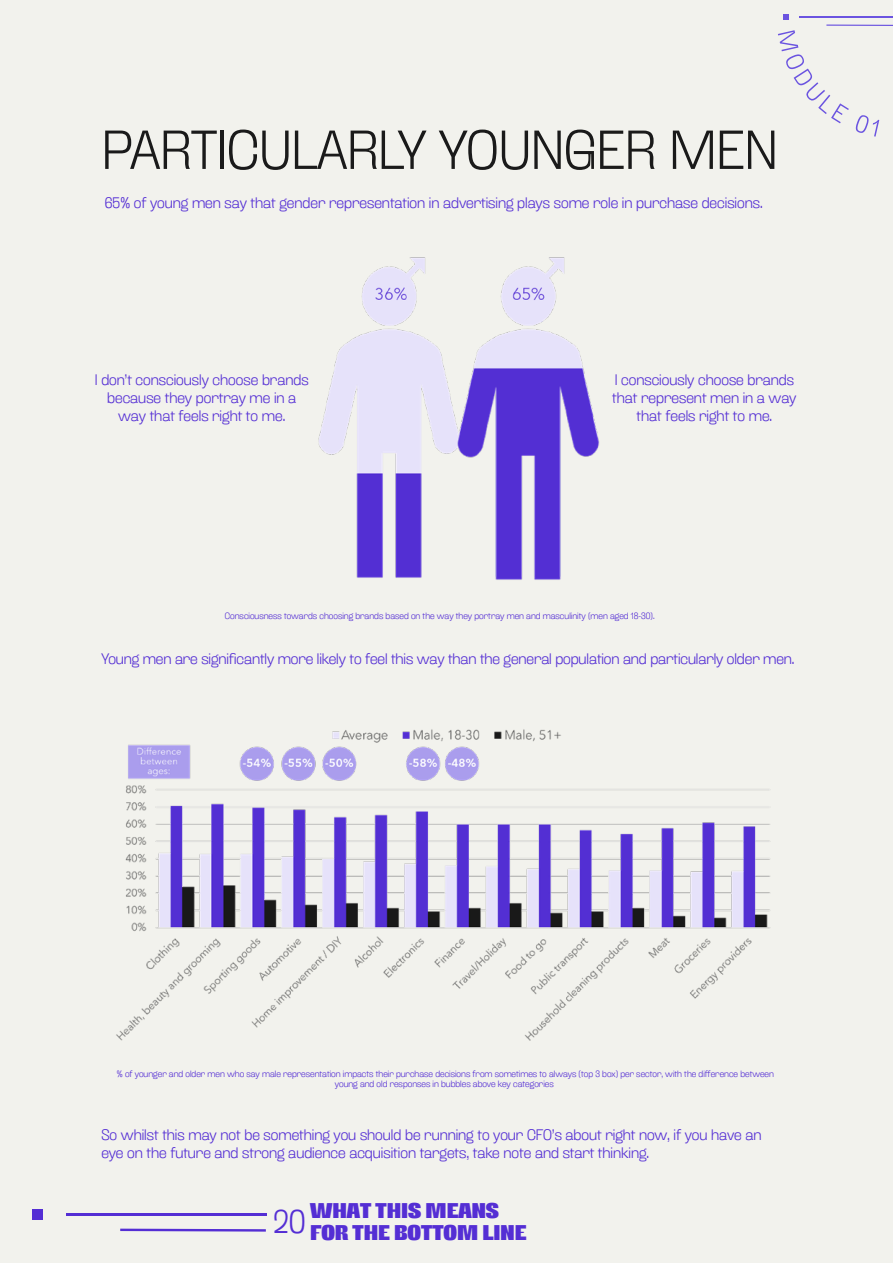
<style>
.page{position:relative;width:893px;height:1263px;background:#f2f2ed}
.page>*{position:absolute;margin:0;border:0;box-sizing:border-box;transform-origin:0 0}
.t1{font:300 54px "Antipoda";color:#1a1a1a}
.t2{font:300 32.25px "Antipoda";color:#542ed4}
.t3{font:900 condensed 21px/22.5px "Antipoda";color:#542ed4}
.t4{font:300 15px/18px "Antipoda";color:#542ed4;text-align:center}
.t5{font:300 9px/10.8px "Antipoda";color:#542ed4;text-align:center}
</style>
<div class="page">
<div style="left:32px;top:1209px;width:10px;height:10px;background:#542ed4"></div>
<hr style="left:66px;top:1213px;width:200px;height:2px;background:#542ed4">
<svg style="left:120px;top:1228px;width:146px;height:3px"></svg>
<svg style="left:778px;top:30px;width:71px;height:93px"></svg>
<svg style="left:856px;top:115px;width:23px;height:22px"></svg>
<svg style="left:783px;top:15px;width:5px;height:5px"></svg>
<hr style="left:800px;top:17px;width:93px;height:1px;background:#6b54e0">
<hr style="left:826px;top:25px;width:67px;height:1px;background:#6b54e0">
<img style="left:318px;top:257px;width:282px;height:323px">
<img style="left:116px;top:729px;width:655px;height:312px">
<h1 class="t1" style="left:102px;top:115px;width:678px">PARTICULARLY YOUNGER MEN</h1>
<p class="t4" style="left:105px;top:194px;width:659px">65% of young men say that gender representation in advertising plays some role in purchase decisions.</p>
<p class="t4" style="left:95px;top:371px;width:215px">I don’t consciously choose brands because they portray me in a way that feels right to me.</p>
<p class="t4" style="left:612px;top:371px;width:186px">I consciously choose brands that represent men in a way that feels right to me.</p>
<p class="t5" style="left:225px;top:611px;width:431px">Consciousness towards choosing brands based on the way they portray men and masculinity (men aged 18-30).</p>
<p class="t4" style="left:101px;top:650px;width:695px">Young men are significantly more likely to feel this way than the general population and particularly older men.</p>
<p class="t5" style="left:117px;top:1068px;width:658px">% of younger and older men who say male representation impacts their purchase decisions from sometimes to always (top 3 box) per sector, with the difference between young and old responses in bubbles above key categories</p>
<p class="t4" style="left:101px;top:1126px;width:662px;text-align:left">So whilst this may not be something you should be running to your CFO’s about right now, if you have an eye on the future and strong audience acquisition targets, take note and start thinking.</p>
<h2 class="t2" style="left:274px;top:1201px;width:34px">20</h2>
<h3 class="t3" style="left:310px;top:1199px;width:218px">WHAT THIS MEANS<br>FOR THE BOTTOM LINE</h3>
</div>
